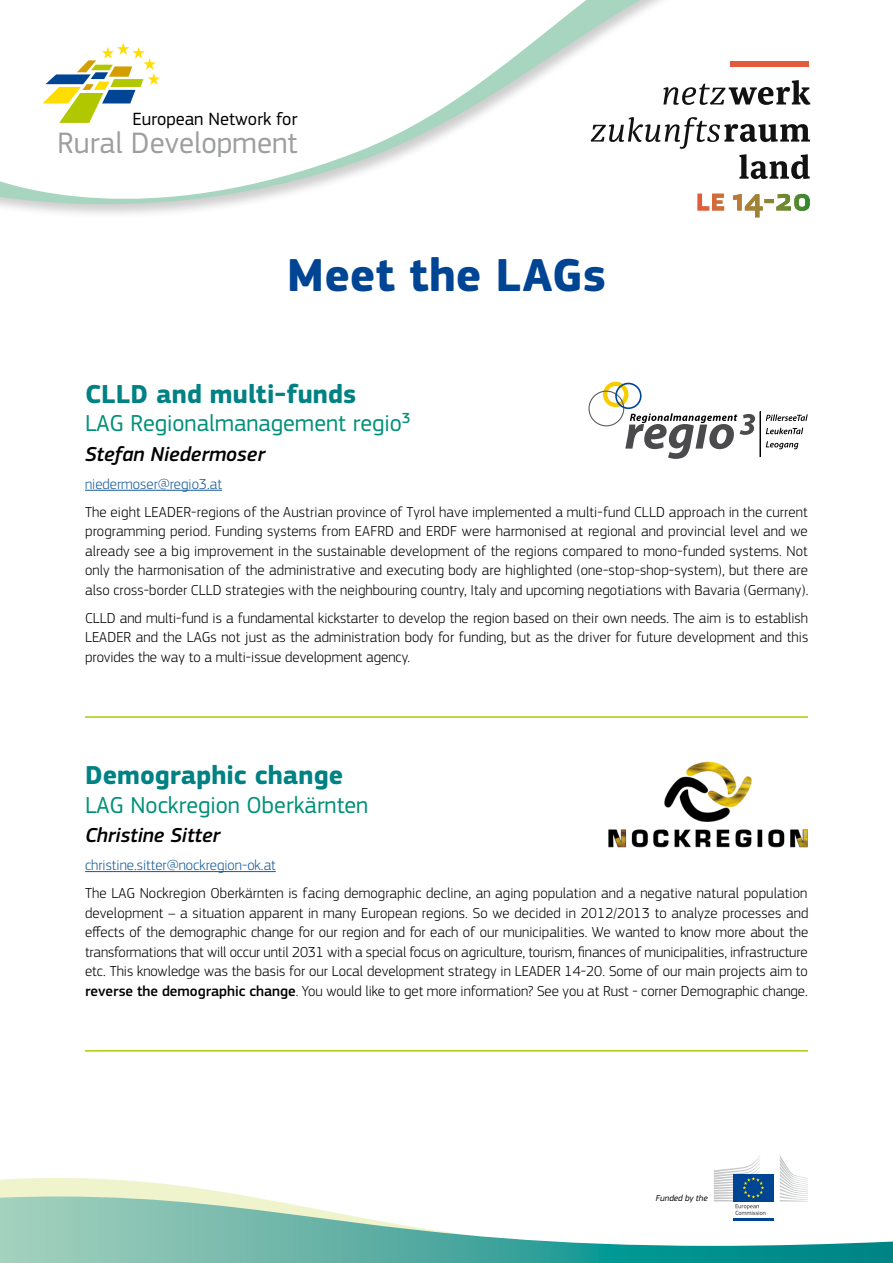
<style>
.page{position:relative;width:893px;height:1263px;background:#fff}
.page>*{position:absolute;margin:0;border:0;box-sizing:border-box;transform-origin:0 0}
.t1{font:700 48px "EC Square Sans Pro";color:#004494}
.t2{font:30.75px "EC Square Sans Pro";color:#9c9e9f}
.t3{font:700 27px "EC Square Sans Pro";letter-spacing:.005em;color:#008183}
.t4{font:24px "EC Square Sans Pro";color:#009078}
.t5{font:italic 500 21px "EC Square Sans Pro";color:#000}
.t6{font:18.45px "EC Square Sans Pro";color:#000}
.t7{font:300 15px/19.5px "EC Square Sans Pro";color:#000;text-align:justify}
.t8{font:300 15px "EC Square Sans Pro";color:#165b9a}
.t9{font:italic 8.85px "EC Square Sans Pro";color:#000}
.s1{font-weight:500}
</style>
<div class="page">
<hr style="left:85px;top:490px;width:137px;height:1px;background:#165b9a">
<hr style="left:85px;top:716px;width:723px;height:2px;background:#b1c800">
<hr style="left:85px;top:871px;width:191px;height:1px;background:#165b9a">
<hr style="left:85px;top:1050px;width:723px;height:1px;background:#b1c800">
<svg style="left:0;top:1246px;width:893px;height:17px;background:#45a89f"></svg>
<svg style="left:0;top:1155px;width:893px;height:91px"></svg>
<svg style="left:614px;top:0;width:48px;height:29px"></svg>
<svg style="left:0;top:0;width:614px;height:214px"></svg>
<svg style="left:43px;top:43px;width:117px;height:80px"></svg>
<svg style="left:698px;top:194px;width:112px;height:23px"></svg>
<div style="left:730px;top:62px;width:79px;height:5px;background:#e25b3a"></div>
<svg style="left:591px;top:117px;width:219px;height:62px"></svg>
<svg style="left:663px;top:80px;width:147px;height:25px"></svg>
<hr style="left:759px;top:411px;width:1px;height:46px;background:#000">
<svg style="left:766px;top:414px;width:42px;height:7px"></svg>
<svg style="left:766px;top:441px;width:32px;height:8px"></svg>
<svg style="left:588px;top:382px;width:167px;height:77px"></svg>
<svg style="left:766px;top:428px;width:37px;height:6px"></svg>
<img style="left:608px;top:761px;width:200px;height:87px">
<p class="t6" style="left:132px;top:109px;width:167px">European Network for</p>
<h2 class="t2" style="left:58px;top:125px;width:241px">Rural Development</h2>
<h1 class="t1" style="left:287px;top:247px;width:321px">Meet the LAGs</h1>
<h3 class="t3" style="left:85px;top:378px;width:273px">CLLD and multi-funds</h3>
<h3 class="t4" style="left:85px;top:409px;width:327px">LAG Regionalmanagement regio³</h3>
<h3 class="t5" style="left:85px;top:442px;width:181px">Stefan Niedermoser</h3>
<p class="t8" style="left:85px;top:475px;width:138px">niedermoser@regio3.at</p>
<p class="t7" style="left:85px;top:502px;width:725px">The eight LEADER-regions of the Austrian province of Tyrol have implemented a multi-fund CLLD approach in the current programming period. Funding systems from EAFRD and ERDF were harmonised at regional and provincial level and we already see a big improvement in the sustainable development of the regions compared to mono-funded systems. Not only the harmonisation of the administrative and executing body are highlighted (one-stop-shop-system), but there are also cross-border CLLD strategies with the neighbouring country, Italy and upcoming negotiations with Bavaria (Germany).</p>
<p class="t7" style="left:85px;top:608px;width:725px">CLLD and multi-fund is a fundamental kickstarter to develop the region based on their own needs. The aim is to establish LEADER and the LAGs not just as the administration body for funding, but as the driver for future development and this provides the way to a multi-issue development agency.</p>
<h3 class="t3" style="left:85px;top:759px;width:260px">Demographic change</h3>
<h3 class="t4" style="left:85px;top:791px;width:285px">LAG Nockregion Oberkärnten</h3>
<h3 class="t5" style="left:85px;top:823px;width:137px">Christine Sitter</h3>
<p class="t8" style="left:85px;top:856px;width:192px">christine.sitter@nockregion-ok.at</p>
<p class="t7" style="left:85px;top:883px;width:725px">The LAG Nockregion Oberkärnten is facing demographic decline, an aging population and a negative natural population development – a situation apparent in many European regions. So we decided in 2012/2013 to analyze processes and effects of the demographic change for our region and for each of our municipalities. We wanted to know more about the transformations that will occur until 2031 with a special focus on agriculture, tourism, finances of municipalities, infrastructure etc. This knowledge was the basis for our Local development strategy in LEADER 14‑20. Some of our main projects aim to <span class="s1">reverse the demographic change</span>. You would like to get more information? See you at Rust - corner Demographic change.</p>
<p class="t9" style="left:656px;top:1193px;width:53px">Funded by the</p>
</div>
